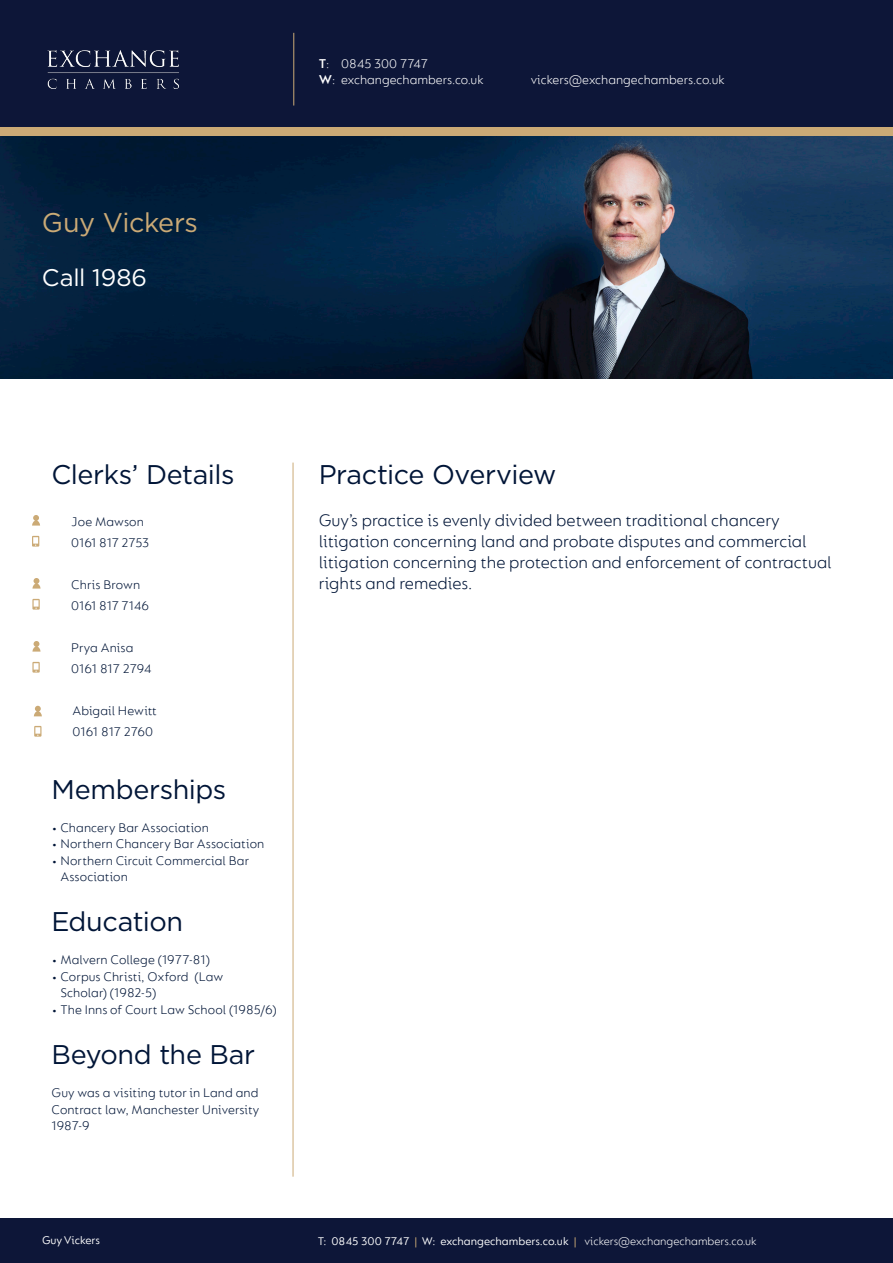
<style>
.page{position:relative;width:893px;height:1263px;background:#fff}
.page>*{position:absolute;margin:0;border:0;box-sizing:border-box;transform-origin:0 0}
.t1{font:27px "Gotham";letter-spacing:-.015em;color:#001537}
.t2{font:27px "Gotham";letter-spacing:-.015em;color:#cbaa76}
.t3{font:24px "Gotham";color:#fff}
.t4{font:300 18px/21px "FS Lucas";color:#001537}
.t5{font:300 13.5px/16.5px "FS Lucas";letter-spacing:.005em;color:#001537}
.t6{font:300 13.5px/16.2px "FS Lucas";color:#fff}
.t7{font:300 13.5px "FS Lucas";letter-spacing:-.015em;color:#001537}
.t8{font:12px "FS Lucas";color:#fff}
.s1{font-weight:600}
.s2{color:#cbaa76}
.s3{font-weight:300}
</style>
<div class="page">
<div style="left:0;top:64px;width:893px;height:72px;background:#cbaa76"></div>
<div style="left:0;top:0;width:893px;height:127px;background:#0d1638"></div>
<div style="left:0;top:1219px;width:893px;height:44px;background:#0d1638"></div>
<img style="left:47px;top:50px;width:132px;height:39px">
<hr style="left:293px;top:33px;width:1px;height:73px;background:#cbaa76">
<hr style="left:293px;top:463px;width:1px;height:714px;background:#cbaa76">
<img style="left:0;top:136px;width:893px;height:242px">
<svg style="left:32px;top:536px;width:7px;height:11px"></svg>
<svg style="left:32px;top:599px;width:8px;height:11px"></svg>
<svg style="left:32px;top:515px;width:8px;height:11px"></svg>
<svg style="left:32px;top:578px;width:9px;height:11px"></svg>
<svg style="left:32px;top:662px;width:8px;height:11px"></svg>
<svg style="left:32px;top:641px;width:9px;height:11px"></svg>
<svg style="left:34px;top:706px;width:8px;height:10px"></svg>
<svg style="left:34px;top:726px;width:7px;height:11px"></svg>
<p class="t2" style="left:42px;top:205px;width:158px">Guy Vickers</p>
<p class="t3" style="left:42px;top:262px;width:107px">Call 1986</p>
<p class="t6" style="left:319px;top:55px;width:166px"><span class="s1">T</span>: 0845 300 7747<br><span class="s1">W</span>: exchangechambers.co.uk</p>
<p class="t6" style="left:531px;top:71px;width:195px">vickers@exchangechambers.co.uk</p>
<p class="t1" style="left:51px;top:457px;width:184px">Clerks’ Details</p>
<p class="t5" style="left:71px;top:510px;width:79px;line-height:21px">Joe Mawson<br>0161 817 2753</p>
<p class="t5" style="left:71px;top:576px;width:70px">Chris Brown</p>
<p class="t7" style="left:71px;top:597px;width:79px">0161 817 7146</p>
<p class="t5" style="left:71px;top:639px;width:64px">Prya Anisa</p>
<p class="t5" style="left:71px;top:660px;width:82px">0161 817 2794</p>
<p class="t5" style="left:72px;top:702px;width:86px">Abigail Hewitt</p>
<p class="t5" style="left:72px;top:723px;width:82px">0161 817 2760</p>
<p class="t1" style="left:51px;top:772px;width:176px">Memberships</p>
<p class="t5" style="left:51px;top:819px;width:159px">• Chancery Bar Association</p>
<p class="t5" style="left:51px;top:835px;width:214px">• Northern Chancery Bar Association</p>
<p class="t5" style="left:60px;top:852px;width:190px;text-indent:-9px">• Northern Circuit Commercial Bar<br>Association</p>
<p class="t1" style="left:51px;top:904px;width:133px">Education</p>
<p class="t5" style="left:51px;top:951px;width:160px">• Malvern College (1977-81)</p>
<p class="t5" style="left:60px;top:968px;width:164px;text-indent:-9px">• Corpus Christi, Oxford (Law<br>Scholar) (1982-5)</p>
<p class="t5" style="left:51px;top:1001px;width:227px">• The Inns of Court Law School (1985/6)</p>
<p class="t1" style="left:51px;top:1037px;width:205px">Beyond the Bar</p>
<p class="t5" style="left:51px;top:1084px;width:209px;text-align:justify">Guy was a visiting tutor in Land and Contract law, Manchester University 1987-9</p>
<p class="t1" style="left:319px;top:457px;width:239px">Practice Overview</p>
<p class="t4" style="left:319px;top:509px;width:515px">Guy’s practice is evenly divided between traditional chancery litigation concerning land and probate disputes and commercial litigation concerning the protection and enforcement of contractual rights and remedies.</p>
<p class="t8" style="left:42px;top:1233px;width:60px">Guy Vickers</p>
<p class="t8" style="left:318px;top:1235px;width:440px">T: 0845 300 7747 <span class="s2">|</span> W: exchangechambers.co.uk <span class="s2">|</span> <span class="s3">vickers@exchangechambers.co.uk</span></p>
</div>
